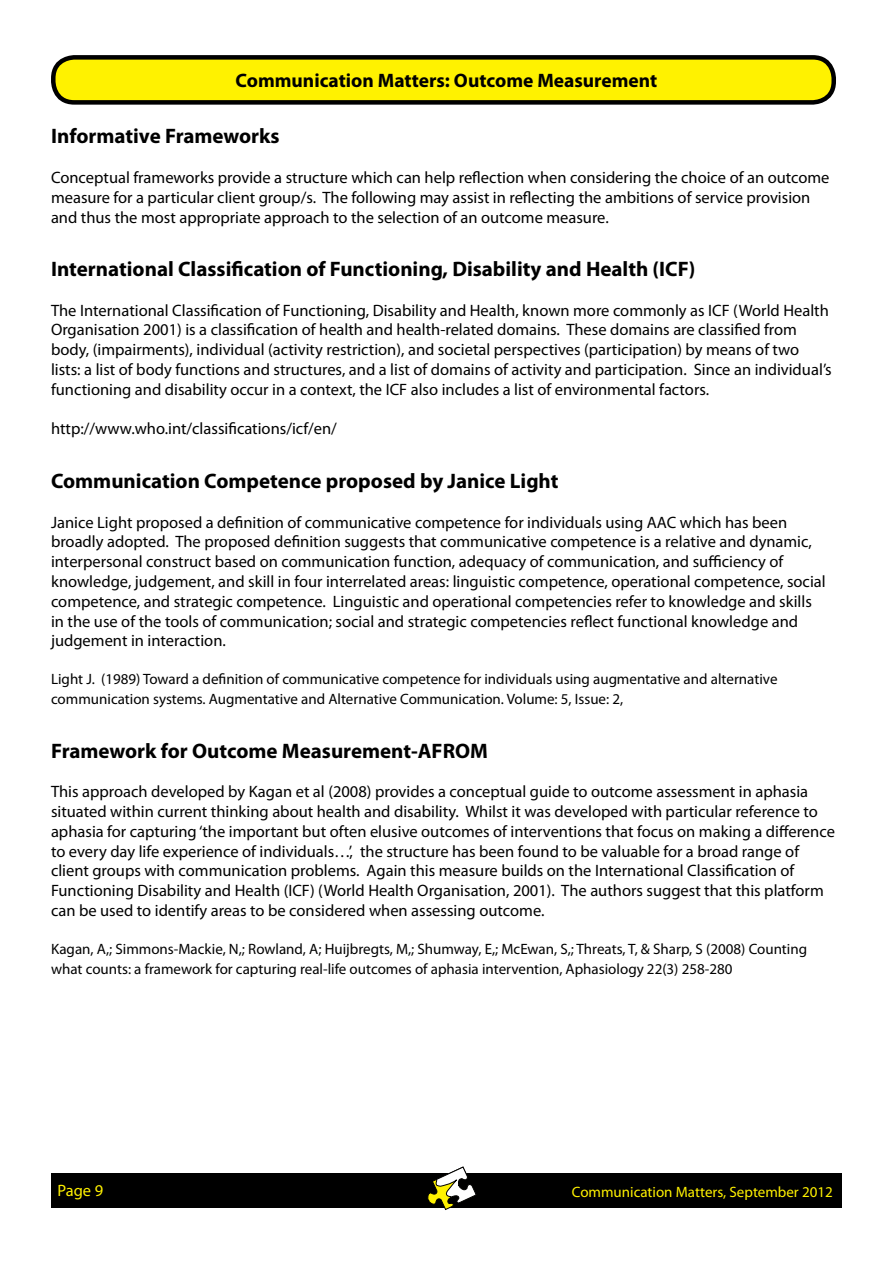
<style>
.page{position:relative;width:893px;height:1263px;background:#fff}
.page>*{position:absolute;margin:0;border:0;box-sizing:border-box;transform-origin:0 0}
.t1{font:700 21px "Myriad Pro";color:#000}
.t2{font:700 19.5px "Myriad Pro";color:#000}
.t3{font:16.5px/19.8px "Myriad Pro";color:#000}
.t4{font:16.5px "Myriad Pro";color:#fff200}
.t5{font:15px/19.8px "Myriad Pro";color:#000}
.t6{font:15px "Myriad Pro";color:#fff200}
</style>
<div class="page">
<div style="left:51px;top:1173px;width:791px;height:34px;background:#000"></div>
<svg style="left:426px;top:1166px;width:51px;height:43px"></svg>
<div style="left:53px;top:57px;width:781px;height:45px;background:#fff200;border-radius:21px"></div>
<div style="left:51px;top:55px;width:785px;height:50px;border:4px solid #000;border-radius:21px"></div>
<p class="t2" style="left:236px;top:67px;width:423px">Communication Matters: Outcome Measurement</p>
<p class="t1" style="left:51px;top:123px;width:230px">Informative Frameworks</p>
<p class="t3" style="left:51px;top:167px;width:780px">Conceptual frameworks provide a structure which can help reflection when considering the choice of an outcome measure for a particular client group/s. The following may assist in reflecting the ambitions of service provision and thus the most appropriate approach to the selection of an outcome measure.</p>
<p class="t1" style="left:51px;top:255px;width:646px">International Classification of Functioning, Disability and Health (ICF)</p>
<p class="t3" style="left:51px;top:300px;width:782px">The International Classification of Functioning, Disability and Health, known more commonly as ICF (World Health Organisation 2001) is a classification of health and health-related domains. These domains are classified from body, (impairments), individual (activity restriction), and societal perspectives (participation) by means of two lists: a list of body functions and structures, and a list of domains of activity and participation. Since an individual’s functioning and disability occur in a context, the ICF also includes a list of environmental factors.</p>
<p class="t3" style="left:51px;top:419px;width:287px">http://www.who.int/classifications/icf/en/</p>
<p class="t1" style="left:51px;top:467px;width:509px">Communication Competence proposed by Janice Light</p>
<p class="t3" style="left:51px;top:512px;width:776px">Janice Light proposed a definition of communicative competence for individuals using AAC which has been broadly adopted. The proposed definition suggests that communicative competence is a relative and dynamic, interpersonal construct based on communication function, adequacy of communication, and sufficiency of knowledge, judgement, and skill in four interrelated areas: linguistic competence, operational competence, social competence, and strategic competence. Linguistic and operational competencies refer to knowledge and skills in the use of the tools of communication; social and strategic competencies reflect functional knowledge and judgement in interaction.</p>
<p class="t5" style="left:51px;top:669px;width:728px">Light J. (1989) Toward a definition of communicative competence for individuals using augmentative and alternative communication systems. Augmentative and Alternative Communication. Volume: 5, Issue: 2,</p>
<p class="t1" style="left:51px;top:737px;width:438px">Framework for Outcome Measurement-AFROM</p>
<p class="t3" style="left:51px;top:781px;width:785px">This approach developed by Kagan et al (2008) provides a conceptual guide to outcome assessment in aphasia situated within current thinking about health and disability. Whilst it was developed with particular reference to aphasia for capturing ‘the important but often elusive outcomes of interventions that focus on making a difference to every day life experience of individuals…’, the structure has been found to be valuable for a broad range of client groups with communication problems. Again this measure builds on the International Classification of Functioning Disability and Health (ICF) (World Health Organisation, 2001). The authors suggest that this platform can be used to identify areas to be considered when assessing outcome.</p>
<p class="t5" style="left:51px;top:938px;width:758px">Kagan, A,; Simmons-Mackie, N,; Rowland, A; Huijbregts, M,; Shumway, E,; McEwan, S,; Threats, T, &amp; Sharp, S (2008) Counting what counts: a framework for capturing real-life outcomes of aphasia intervention, Aphasiology 22(3) 258-280</p>
<p class="t4" style="left:57px;top:1180px;width:47px">Page 9</p>
<p class="t6" style="left:572px;top:1182px;width:262px">Communication Matters, September 2012</p>
</div>
